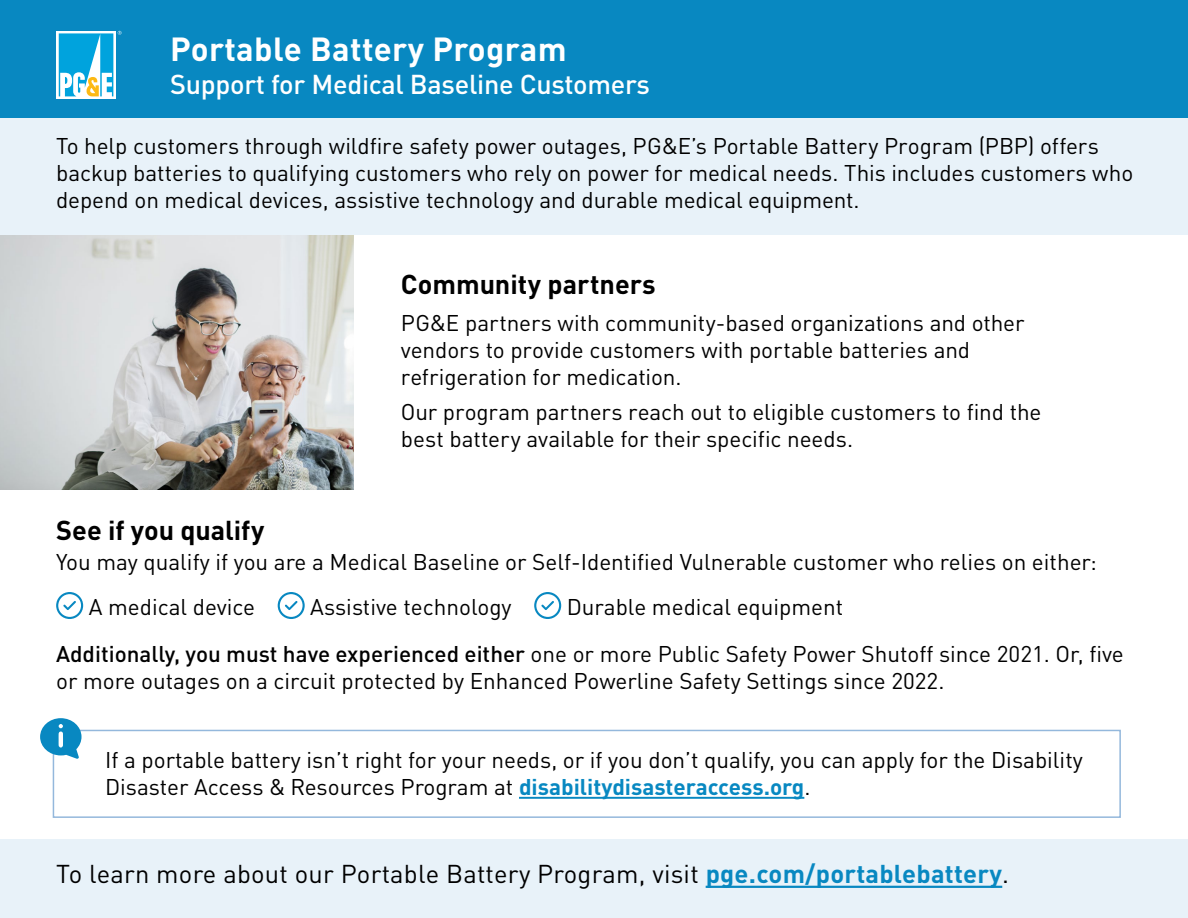
<style>
.page{position:relative;width:1188px;height:918px;background:#fff}
.page>*{position:absolute;margin:0;border:0;box-sizing:border-box;transform-origin:0 0}
.t1{font:700 33px "DINOT";letter-spacing:.01em;color:#fff}
.t2{font:500 27px "DINOT";letter-spacing:-.01em;color:#fff}
.t3{font:700 27px "DINOT";letter-spacing:-.005em;color:#000}
.t4{font:25.5px "DINOT";letter-spacing:.01em;color:#000}
.t5{font:22.5px/27px "DINOT";color:#000}
.s1{font-weight:500}
.s2{font-weight:700;color:#0888c1}
</style>
<div class="page">
<img style="left:0;top:234px;width:353px;height:255px">
<div style="left:0;top:118px;width:1188px;height:116px;background:#e8f2f9"></div>
<div style="left:0;top:839px;width:1188px;height:79px;background:#e8f2f9"></div>
<hr style="left:706px;top:886px;width:296px;height:2px;background:#0888c1">
<div style="left:0;top:0;width:1188px;height:118px;background:#0888c1"></div>
<svg style="left:56px;top:31px;width:60px;height:68px"></svg>
<svg style="left:59px;top:31px;width:63px;height:65px;background:#59bddd"></svg>
<svg style="left:56px;top:592px;width:27px;height:27px"></svg>
<svg style="left:278px;top:592px;width:27px;height:27px"></svg>
<svg style="left:534px;top:592px;width:27px;height:27px"></svg>
<div style="left:53px;top:730px;width:1068px;height:88px;border:2px solid #94b8dc"></div>
<hr style="left:519px;top:797px;width:285px;height:2px;background:#0888c1">
<svg style="left:40px;top:718px;width:42px;height:41px"></svg>
<h1 class="t1" style="left:170px;top:23px;width:398px">Portable Battery Program</h1>
<p class="t2" style="left:170px;top:63px;width:481px">Support for Medical Baseline Customers</p>
<p class="t5" style="left:56px;top:131px;width:1079px">To help customers through wildfire safety power outages, PG&amp;E’s Portable Battery Program (PBP) offers backup batteries to qualifying customers who rely on power for medical needs. This includes customers who depend on medical devices, assistive technology and durable medical equipment.</p>
<h2 class="t3" style="left:401px;top:263px;width:256px">Community partners</h2>
<p class="t5" style="left:401px;top:307px;width:625px">PG&amp;E partners with community-based organizations and other vendors to provide customers with portable batteries and refrigeration for medication.</p>
<p class="t5" style="left:401px;top:396px;width:642px">Our program partners reach out to eligible customers to find the best battery available for their specific needs.</p>
<h2 class="t3" style="left:56px;top:509px;width:210px">See if you qualify</h2>
<p class="t5" style="left:56px;top:546px;width:1042px">You may qualify if you are a Medical Baseline or Self-Identified Vulnerable customer who relies on either:</p>
<p class="t5" style="left:89px;top:591px;width:168px">A medical device</p>
<p class="t5" style="left:310px;top:591px;width:203px">Assistive technology</p>
<p class="t5" style="left:567px;top:591px;width:278px">Durable medical equipment</p>
<p class="t5" style="left:56px;top:638px;width:1069px"><span class="s1">Additionally, you must have experienced either</span> one or more Public Safety Power Shutoff since 2021. Or, five or more outages on a circuit protected by Enhanced Powerline Safety Settings since 2022.</p>
<p class="t5" style="left:105px;top:744px;width:979px">If a portable battery isn’t right for your needs, or if you don’t qualify, you can apply for the Disability<br>Disaster Access &amp; Resources Program at <span class="s2">disabilitydisasteraccess.org</span>.</p>
<p class="t4" style="left:56px;top:855px;width:955px">To learn more about our Portable Battery Program, visit <span class="s2">pge.com/portablebattery</span>.</p>
</div>
